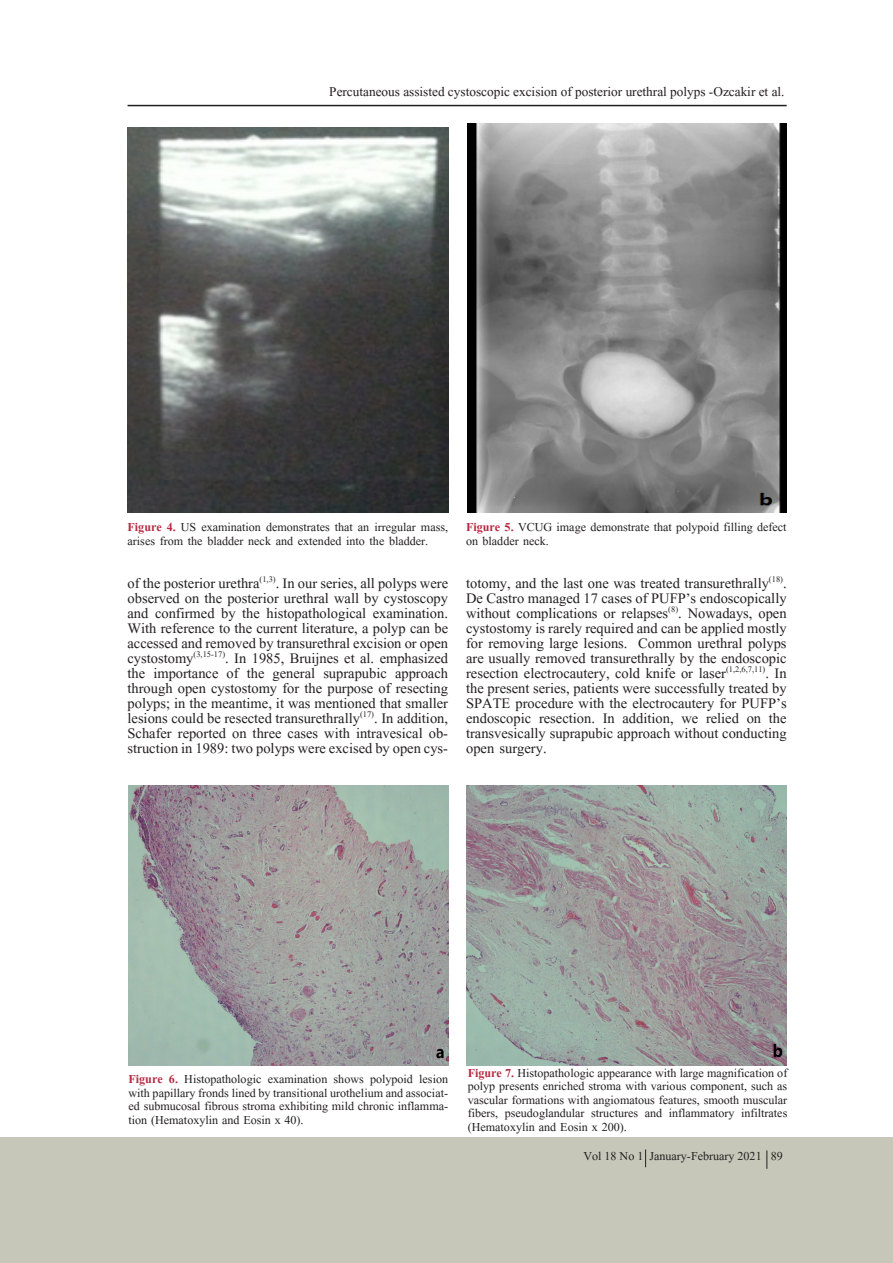
<style>
.page{position:relative;width:893px;height:1263px;background:#fff}
.page>*{position:absolute;margin:0;border:0;box-sizing:border-box;transform-origin:0 0}
.t1{font:18px/15px "Aparajita";color:#231f20;text-align:justify}
.t2{font:16.5px "Aparajita";color:#231f20}
.t3{font:15px/13.5px "Aparajita";color:#231f20}
.s1{font-weight:700;color:#b62841}
</style>
<div class="page">
<div style="left:0;top:1137px;width:893px;height:126px;background:#c7c7b9"></div>
<hr style="left:128px;top:105px;width:659px;height:1px;background:#231f20">
<svg style="left:645px;top:1149px;width:1px;height:18px"></svg>
<svg style="left:766px;top:1150px;width:1px;height:19px"></svg>
<img style="left:128px;top:128px;width:320px;height:384px">
<img style="left:468px;top:123px;width:319px;height:389px">
<img style="left:129px;top:786px;width:319px;height:279px">
<img style="left:466px;top:786px;width:321px;height:279px">
<p class="t2" style="left:329px;top:83px;width:457px">Percutaneous assisted cystoscopic excision of posterior urethral polyps -Ozcakir et al.</p>
<p class="t3" style="left:128px;top:522px;width:322px"><span class="s1">Figure 4.</span> US examination demonstrates that an irregular mass, arises from the bladder neck and extended into the bladder.</p>
<p class="t3" style="left:466px;top:522px;width:322px"><span class="s1">Figure 5.</span> VCUG image demonstrate that polypoid filling defect on bladder neck.</p>
<p class="t1" style="left:128px;top:578px;width:322px">of the posterior urethra<sup>(1,3)</sup>. In our series, all polyps were observed on the posterior urethral wall by cystoscopy and confirmed by the histopathological examination.<br>With reference to the current literature, a polyp can be accessed and removed by transurethral excision or open cystostomy<sup>(3,15-17)</sup>. In 1985, Bruijnes et al. emphasized the importance of the general suprapubic approach through open cystostomy for the purpose of resecting polyps; in the meantime, it was mentioned that smaller lesions could be resected transurethrally<sup>(17)</sup>. In addition, Schafer reported on three cases with intravesical ob&shy;struction in 1989: two polyps were excised by open cys-</p>
<p class="t1" style="left:466px;top:578px;width:322px">totomy, and the last one was treated transurethrally<sup>(18)</sup>.<br>De Castro managed 17 cases of PUFP’s endoscopically without complications or relapses<sup>(8)</sup>. Nowadays, open cystostomy is rarely required and can be applied mostly for removing large lesions. Common urethral polyps are usually removed transurethrally by the endoscopic resection electrocautery, cold knife or laser<sup>(1,2,6,7,11)</sup>. In the present series, patients were successfully treated by SPATE procedure with the electrocautery for PUFP’s endoscopic resection. In addition, we relied on the transvesically suprapubic approach without conducting open surgery.</p>
<p class="t3" style="left:129px;top:1074px;width:321px;text-align:justify"><span class="s1">Figure 6.</span> Histopathologic examination shows polypoid lesion with papillary fronds lined by transitional urothelium and associat&shy;ed submucosal fibrous stroma exhibiting mild chronic inflamma&shy;tion (Hematoxylin and Eosin x 40).</p>
<p class="t3" style="left:468px;top:1067px;width:321px;text-align:justify"><span class="s1">Figure 7.</span> Histopathologic appearance with large magnification of polyp presents enriched stroma with various component, such as vascular formations with angiomatous features, smooth muscular fibers, pseudoglandular structures and inflammatory infiltrates (Hematoxylin and Eosin x 200).</p>
<p class="t3" style="left:583px;top:1150px;width:201px">Vol 18 No 1 January-February 2021 89</p>
</div>
